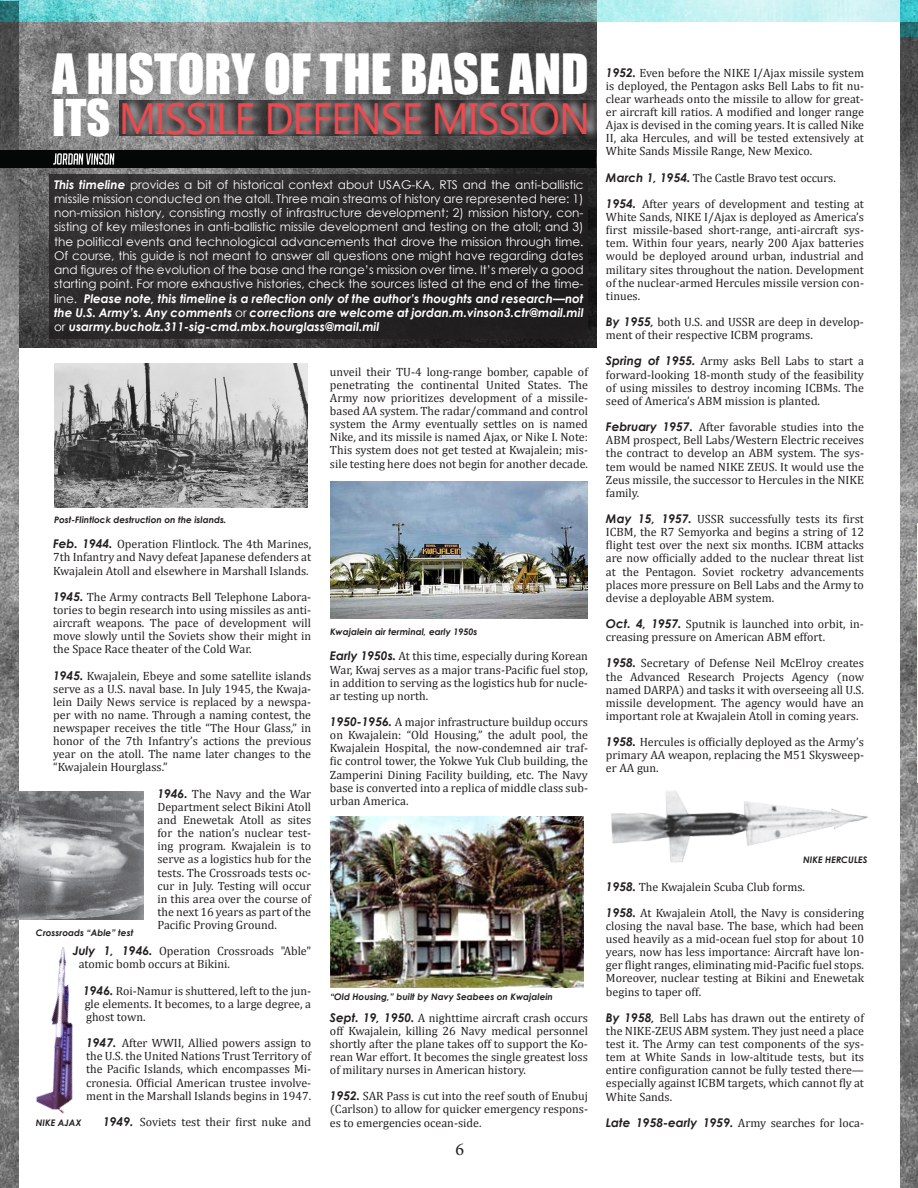
<style>
.page{position:relative;width:918px;height:1188px;background:#fff}
.page>*{position:absolute;margin:0;border:0;box-sizing:border-box;transform-origin:0 0}
.t1{font:51px "Impact";color:#fff}
.t2{font:46.5px "Impact";color:#fff}
.t3{font:43.65px "Khmer UI";letter-spacing:-.03em;color:#ef484e;scale:.95 1}
.t4{font:18px "Minion Pro";color:#231f20}
.t5{font:12px/13.2px "Cambria Math";color:#231f20;text-align:justify}
.t6{font:12px/14.2px "Century Gothic";color:#fff;text-align:justify}
.t7{font:italic 700 9px "Century Gothic";color:#231f20}
.s1{font-weight:700;font-style:italic}
.s2{font-family:"Century Gothic";font-weight:700;font-style:italic}
</style>
<div class="page">
<img style="left:19px;top:22px;width:578px;height:326px">
<img style="left:0;top:22px;width:19px;height:1166px">
<img style="left:901px;top:37px;width:17px;height:1151px">
<div style="left:50px;top:175px;width:538px;height:164px;background:#292627"></div>
<div style="left:0;top:150px;width:596px;height:17px;background:#050707"></div>
<div style="left:121px;top:95px;width:481px;height:48px;background:#fff;opacity:.75"></div>
<img style="left:917px;top:524px;width:1px;height:258px">
<img style="left:54px;top:363px;width:253px;height:145px">
<img style="left:330px;top:482px;width:258px;height:136px">
<img style="left:611px;top:790px;width:257px;height:73px">
<img style="left:0;top:945px;width:73px;height:207px">
<img style="left:0;top:791px;width:144px;height:129px">
<img style="left:803px;top:860px;width:115px;height:248px">
<img style="left:330px;top:816px;width:254px;height:171px">
<img style="left:0;top:0;width:901px;height:22px">
<img style="left:901px;top:0;width:17px;height:37px">
<h1 class="t1" style="left:52px;top:35px;width:538px">A HISTORY OF THE BASE AND</h1>
<h2 class="t2" style="left:52px;top:82px;width:60px">ITS</h2>
<h3 class="t3" style="left:119px;top:94px;width:498px">MISSILE DEFENSE MISSION</h3>
<p class="t6" style="left:54px;top:177px;width:531px"><span class="s1">This timeline</span> provides a bit of historical context about USAG-KA, RTS and the anti-ballistic missile mission conducted on the atoll. Three main streams of history are represented here: 1) non-mission history, consisting mostly of infrastructure development; 2) mission history, con&shy;sisting of key milestones in anti-ballistic missile development and testing on the atoll; and 3) the political events and technological advancements that drove the mission through time.<br>Of course, this guide is not meant to answer all questions one might have regarding dates and figures of the evolution of the base and the range’s mission over time. It’s merely a good starting point. For more exhaustive histories, check the sources listed at the end of the time&shy;line. <span class="s1">Please note, this timeline is a reflection only of the author’s thoughts and research—not the U.S. Army’s. Any comments</span> or <span class="s1">corrections are welcome at jordan.m.vinson3.ctr@mail.mil </span>or <span class="s1">usarmy.bucholz.311-sig-cmd.mbx.hourglass@mail.mil</span></p>
<p class="t5" style="left:330px;top:365px;width:260px">unveil their TU-4 long-range bomber, capable of penetrating the continental United States. The Army now prioritizes development of a missile&shy;based AA system. The radar/command and control system the Army eventually settles on is named Nike, and its missile is named Ajax, or Nike I. Note:<br>This system does not get tested at Kwajalein; mis&shy;sile testing here does not begin for another decade.</p>
<p class="t7" style="left:54px;top:513px;width:174px">Post-Flintlock destruction on the islands.</p>
<p class="t5" style="left:53px;top:538px;width:259px"><span class="s2">Feb. 1944.</span> Operation Flintlock. The 4th Marines, 7th Infantry and Navy defeat Japanese defenders at Kwajalein Atoll and elsewhere in Marshall Islands.</p>
<p class="t5" style="left:53px;top:590px;width:259px"><span class="s2">1945.</span> The Army contracts Bell Telephone Labora&shy;tories to begin research into using missiles as anti&shy;aircraft weapons. The pace of development will move slowly until the Soviets show their might in the Space Race theater of the Cold War.</p>
<p class="t5" style="left:53px;top:669px;width:260px"><span class="s2">1945.</span> Kwajalein, Ebeye and some satellite islands serve as a U.S. naval base. In July 1945, the Kwaja&shy;lein Daily News service is replaced by a newspa&shy;per with no name. Through a naming contest, the newspaper receives the title “The Hour Glass,” in honor of the 7th Infantry’s actions the previous year on the atoll. The name later changes to the “Kwajalein Hourglass.”</p>
<p class="t5" style="left:158px;top:787px;width:155px"><span class="s2">1946.</span> The Navy and the War Department select Bikini Atoll and Enewetak Atoll as sites for the nation’s nuclear test&shy;ing program. Kwajalein is to serve as a logistics hub for the tests. The Crossroads tests oc&shy;cur in July. Testing will occur in this area over the course of the next 16 years as part of the Pacific Proving Ground.</p>
<p class="t5" style="left:79px;top:945px;width:234px;text-indent:-6px"><span class="s2">July 1, 1946.</span> Operation Crossroads "Able" atomic bomb occurs at Bikini.</p>
<p class="t5" style="left:83px;top:984px;width:229px"><span class="s2">1946.</span> Roi-Namur is shuttered, left to the jun&shy;gle elements. It becomes, to a large degree, a ghost town.</p>
<p class="t5" style="left:86px;top:1036px;width:227px"><span class="s2">1947.</span> After WWII, Allied powers assign to the U.S. the United Nations Trust Territory of the Pacific Islands, which encompasses Mi&shy;cronesia. Official American trustee involve&shy;ment in the Marshall Islands begins in 1947.</p>
<p class="t5" style="left:103px;top:1115px;width:209px"><span class="s2">1949.</span> Soviets test their first nuke and</p>
<p class="t7" style="left:36px;top:926px;width:99px">Crossroads “Able” test</p>
<p class="t7" style="left:36px;top:1115px;width:47px">NIKE AJAX</p>
<p class="t7" style="left:330px;top:625px;width:149px">Kwajalein air terminal, early 1950s</p>
<p class="t5" style="left:330px;top:650px;width:260px"><span class="s2">Early 1950s.</span> At this time, especially during Korean War, Kwaj serves as a major trans-Pacific fuel stop, in addition to serving as the logistics hub for nucle&shy;ar testing up north.</p>
<p class="t5" style="left:330px;top:715px;width:260px"><span class="s2">1950-1956.</span> A major infrastructure buildup occurs on Kwajalein: “Old Housing,” the adult pool, the Kwajalein Hospital, the now-condemned air traf&shy;fic control tower, the Yokwe Yuk Club building, the Zamperini Dining Facility building, etc. The Navy base is converted into a replica of middle class sub&shy;urban America.</p>
<p class="t7" style="left:330px;top:990px;width:225px">“Old Housing,” built by Navy Seabees on Kwajalein</p>
<p class="t5" style="left:330px;top:1011px;width:260px"><span class="s2">Sept. 19, 1950.</span> A nighttime aircraft crash occurs off Kwajalein, killing 26 Navy medical personnel shortly after the plane takes off to support the Ko&shy;rean War effort. It becomes the single greatest loss of military nurses in American history.</p>
<p class="t5" style="left:330px;top:1090px;width:259px"><span class="s2">1952.</span> SAR Pass is cut into the reef south of Enubuj (Carlson) to allow for quicker emergency respons&shy;es to emergencies ocean-side.</p>
<h3 class="t4" style="left:456px;top:1137px;width:10px">6</h3>
<p class="t5" style="left:606px;top:66px;width:260px"><span class="s2">1952.</span> Even before the NIKE I/Ajax missile system is deployed, the Pentagon asks Bell Labs to fit nu&shy;clear warheads onto the missile to allow for great&shy;er aircraft kill ratios. A modified and longer range Ajax is devised in the coming years. It is called Nike II, aka Hercules, and will be tested extensively at White Sands Missile Range, New Mexico.</p>
<p class="t5" style="left:606px;top:164px;width:259px;line-height:26.2px"><span class="s2">March 1, 1954.</span> The Castle Bravo test occurs.<br><span class="s2">1954.</span> After years of development and testing at</p>
<p class="t5" style="left:606px;top:210px;width:260px">White Sands, NIKE I/Ajax is deployed as America’s first missile-based short-range, anti-aircraft sys&shy;tem. Within four years, nearly 200 Ajax batteries would be deployed around urban, industrial and military sites throughout the nation. Development of the nuclear-armed Hercules missile version con&shy;tinues.</p>
<p class="t5" style="left:606px;top:315px;width:259px"><span class="s2">By 1955,</span> both U.S. and USSR are deep in develop&shy;ment of their respective ICBM programs.</p>
<p class="t5" style="left:606px;top:355px;width:260px"><span class="s2">Spring of 1955.</span> Army asks Bell Labs to start a forward-looking 18-month study of the feasibility of using missiles to destroy incoming ICBMs. The seed of America’s ABM mission is planted.</p>
<p class="t5" style="left:606px;top:420px;width:260px"><span class="s2">February 1957.</span> After favorable studies into the ABM prospect, Bell Labs/Western Electric receives the contract to develop an ABM system. The sys&shy;tem would be named NIKE ZEUS. It would use the Zeus missile, the successor to Hercules in the NIKE family.</p>
<p class="t5" style="left:606px;top:512px;width:260px"><span class="s2">May 15, 1957.</span> USSR successfully tests its first ICBM, the R7 Semyorka and begins a string of 12 flight test over the next six months. ICBM attacks are now officially added to the nuclear threat list at the Pentagon. Soviet rocketry advancements places more pressure on Bell Labs and the Army to devise a deployable ABM system.</p>
<p class="t5" style="left:606px;top:617px;width:259px"><span class="s2">Oct. 4, 1957.</span> Sputnik is launched into orbit, in&shy;creasing pressure on American ABM effort.</p>
<p class="t5" style="left:606px;top:657px;width:260px"><span class="s2">1958.</span> Secretary of Defense Neil McElroy creates the Advanced Research Projects Agency (now named DARPA) and tasks it with overseeing all U.S. missile development. The agency would have an important role at Kwajalein Atoll in coming years.</p>
<p class="t5" style="left:606px;top:735px;width:260px"><span class="s2">1958.</span> Hercules is officially deployed as the Army’s primary AA weapon, replacing the M51 Skysweep&shy;er AA gun.</p>
<p class="t7" style="left:803px;top:853px;width:66px">NIKE HERCULES</p>
<p class="t5" style="left:606px;top:873px;width:260px;line-height:26.2px"><span class="s2">1958.</span> The Kwajalein Scuba Club forms.<br><span class="s2">1958.</span> At Kwajalein Atoll, the Navy is considering</p>
<p class="t5" style="left:606px;top:919px;width:260px">closing the naval base. The base, which had been used heavily as a mid-ocean fuel stop for about 10 years, now has less importance: Aircraft have lon&shy;ger flight ranges, eliminating mid-Pacific fuel stops.<br>Moreover, nuclear testing at Bikini and Enewetak begins to taper off.</p>
<p class="t5" style="left:606px;top:1011px;width:260px"><span class="s2">By 1958,</span> Bell Labs has drawn out the entirety of the NIKE-ZEUS ABM system. They just need a place test it. The Army can test components of the sys&shy;tem at White Sands in low-altitude tests, but its entire configuration cannot be fully tested there— especially against ICBM targets, which cannot fly at White Sands.</p>
<p class="t5" style="left:606px;top:1116px;width:260px"><span class="s2">Late 1958-early 1959.</span> Army searches for loca-</p>
</div>
